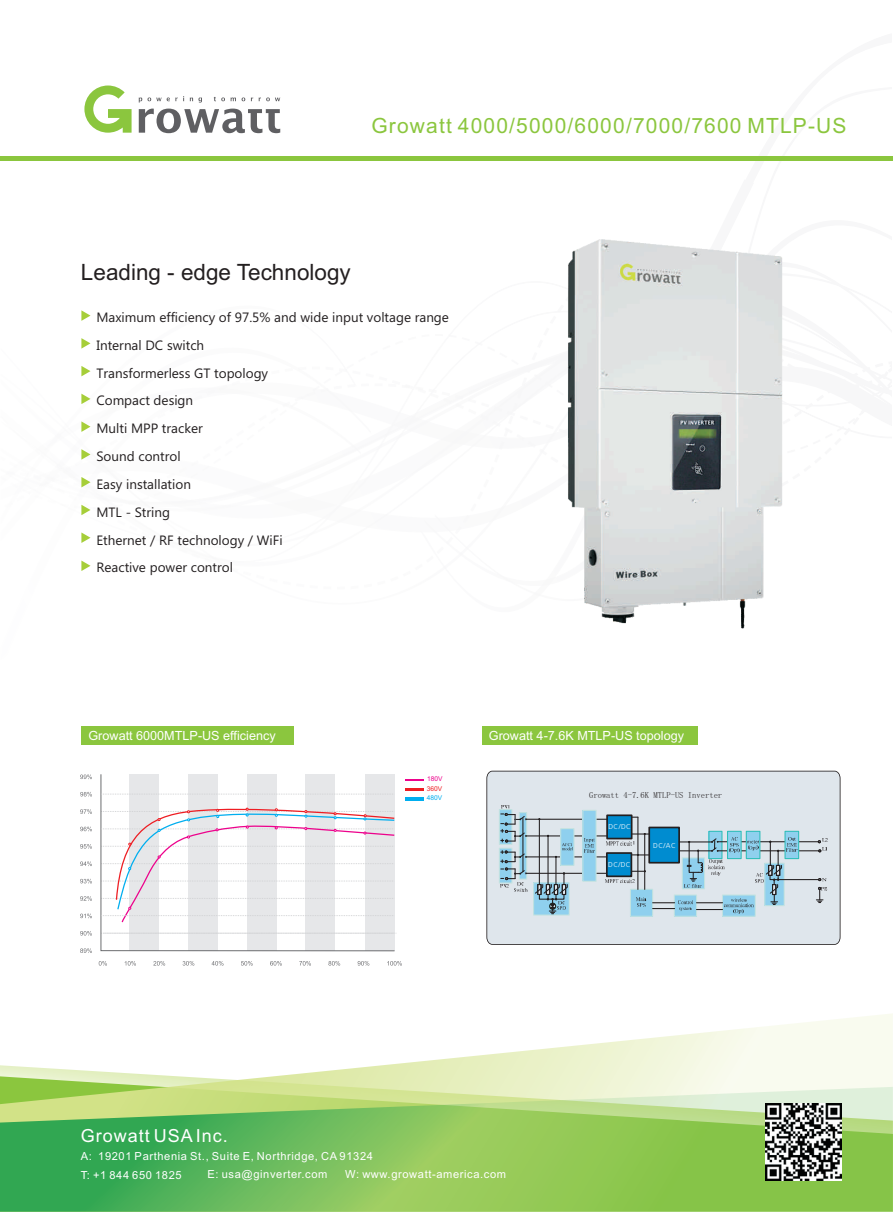
<style>
.page{position:relative;width:893px;height:1212px;background:#fff}
.page>*{position:absolute;margin:0;border:0;box-sizing:border-box;transform-origin:0 0}
.t1{font:22.5px "Arial";color:#231f20}
.t2{font:21px "Arial";letter-spacing:.055em;color:#8bc63e}
.t3{font:18px "Arial";letter-spacing:.055em;color:#fff}
.t4{font:13.5px/27.9px "Ebrima";color:#231f20}
.t5{font:12.6px "Arial";color:#fff}
.t6{font:11.1px "Arial";letter-spacing:.055em;color:#fff}
.t7{font:8.55px "Sim Sun";color:#231f20}
.t8{font:300 7.05px "True Frutiger";letter-spacing:.055em;color:#fff}
.t9{font:6.6px "Arial";color:#ed028c}
.t10{font:6.6px "Arial";color:#ee1d23}
.t11{font:6.6px "Arial";color:#00aeef}
</style>
<div class="page">
<svg style="left:0;top:1014px;width:893px;height:73px"></svg>
<svg style="left:0;top:1087px;width:893px;height:125px;background:#88c666"></svg>
<svg style="left:139px;top:96px;width:45px;height:7px"></svg>
<svg style="left:190px;top:97px;width:12px;height:6px"></svg>
<svg style="left:214px;top:97px;width:11px;height:4px"></svg>
<svg style="left:231px;top:97px;width:5px;height:4px"></svg>
<svg style="left:259px;top:97px;width:21px;height:4px"></svg>
<svg style="left:139px;top:109px;width:141px;height:24px"></svg>
<svg style="left:84px;top:86px;width:48px;height:47px"></svg>
<svg style="left:81px;top:310px;width:9px;height:11px"></svg>
<svg style="left:81px;top:338px;width:9px;height:11px"></svg>
<svg style="left:81px;top:505px;width:9px;height:10px"></svg>
<svg style="left:81px;top:366px;width:10px;height:121px"></svg>
<svg style="left:81px;top:532px;width:9px;height:11px"></svg>
<svg style="left:81px;top:560px;width:9px;height:11px"></svg>
<div style="left:81px;top:726px;width:213px;height:19px;background:#8bc63e"></div>
<hr style="left:0;top:156px;width:893px;height:4px;background:#8bc63e">
<div style="left:482px;top:726px;width:215px;height:19px;background:#8bc63e"></div>
<img style="left:567px;top:239px;width:216px;height:390px">
<svg style="left:80px;top:809px;width:12px;height:5px"></svg>
<svg style="left:80px;top:827px;width:12px;height:4px"></svg>
<svg style="left:80px;top:844px;width:12px;height:5px"></svg>
<svg style="left:80px;top:861px;width:12px;height:5px"></svg>
<svg style="left:80px;top:879px;width:12px;height:4px"></svg>
<svg style="left:80px;top:896px;width:12px;height:5px"></svg>
<svg style="left:80px;top:913px;width:12px;height:5px"></svg>
<svg style="left:80px;top:931px;width:12px;height:4px"></svg>
<svg style="left:80px;top:948px;width:12px;height:5px"></svg>
<svg style="left:99px;top:961px;width:8px;height:5px"></svg>
<svg style="left:125px;top:961px;width:11px;height:5px"></svg>
<svg style="left:153px;top:961px;width:12px;height:5px"></svg>
<svg style="left:183px;top:961px;width:11px;height:5px"></svg>
<svg style="left:212px;top:961px;width:11px;height:5px"></svg>
<svg style="left:241px;top:961px;width:12px;height:5px"></svg>
<svg style="left:270px;top:961px;width:12px;height:5px"></svg>
<svg style="left:299px;top:961px;width:12px;height:5px"></svg>
<svg style="left:328px;top:961px;width:12px;height:5px"></svg>
<svg style="left:358px;top:961px;width:11px;height:5px"></svg>
<svg style="left:387px;top:961px;width:15px;height:5px"></svg>
<svg style="left:100px;top:774px;width:295px;height:178px"></svg>
<svg style="left:80px;top:792px;width:12px;height:4px"></svg>
<svg style="left:80px;top:774px;width:12px;height:5px"></svg>
<svg style="left:101px;top:794px;width:293px;height:1px"></svg>
<hr style="left:405px;top:797px;width:19px;height:3px;background:#00aeef">
<hr style="left:405px;top:788px;width:19px;height:3px;background:#ee1d23">
<svg style="left:405px;top:779px;width:19px;height:2px"></svg>
<svg style="left:101px;top:804px;width:294px;height:120px"></svg>
<img style="left:765px;top:1104px;width:77px;height:76px">
<div style="left:487px;top:771px;width:353px;height:173px;background:#dfe6ec"></div>
<div style="left:499px;top:848px;width:13px;height:35px;border:1px solid #c2e2e0"></div>
<div style="left:499px;top:809px;width:13px;height:36px;border:1px solid #c2e2e0"></div>
<div style="left:533px;top:882px;width:37px;height:33px;border:1px solid #c2e2e0"></div>
<svg style="left:521px;top:842px;width:4px;height:8px"></svg>
<div style="left:519px;top:812px;width:8px;height:67px;border:1px solid #c2e2e0"></div>
<hr style="left:522px;top:818px;width:1px;height:53px;background:#231f20">
<hr style="left:526px;top:819px;width:82px;height:1px;background:#231f20">
<hr style="left:526px;top:835px;width:82px;height:1px;background:#231f20">
<hr style="left:526px;top:856px;width:81px;height:1px;background:#231f20">
<hr style="left:526px;top:873px;width:81px;height:1px;background:#231f20">
<hr style="left:539px;top:819px;width:1px;height:65px;background:#231f20">
<hr style="left:547px;top:836px;width:2px;height:48px;background:#231f20">
<div style="left:583px;top:810px;width:13px;height:71px;background:#8fd0ee"></div>
<div style="left:582px;top:810px;width:15px;height:72px;border:1px solid #c2e2e0"></div>
<svg style="left:584px;top:838px;width:11px;height:15px"></svg>
<div style="left:607px;top:815px;width:25px;height:23px;background:#008cd0"></div>
<div style="left:606px;top:814px;width:26px;height:25px;border:2px solid #231f20"></div>
<div style="left:607px;top:853px;width:24px;height:23px;background:#008cd0"></div>
<div style="left:606px;top:852px;width:26px;height:25px;border:2px solid #231f20"></div>
<hr style="left:718px;top:841px;width:100px;height:1px;background:#231f20">
<hr style="left:718px;top:850px;width:100px;height:1px;background:#231f20">
<svg style="left:818px;top:839px;width:9px;height:28px"></svg>
<img style="left:823px;top:878px;width:3px;height:9px">
<svg style="left:816px;top:887px;width:12px;height:19px"></svg>
<img style="left:558px;top:917px;width:7px;height:4px">
<img style="left:606px;top:842px;width:18px;height:5px">
<img style="left:606px;top:880px;width:18px;height:5px">
<img style="left:500px;top:884px;width:1px;height:20px">
<svg style="left:501px;top:850px;width:26px;height:54px"></svg>
<img style="left:507px;top:884px;width:2px;height:20px">
<svg style="left:501px;top:805px;width:26px;height:37px"></svg>
<div style="left:561px;top:829px;width:13px;height:36px;background:#8fd0ee"></div>
<div style="left:560px;top:828px;width:14px;height:38px;border:1px solid #c2e2e0"></div>
<svg style="left:534px;top:843px;width:38px;height:74px;background:#a0bac7"></svg>
<div style="left:727px;top:831px;width:14px;height:27px;background:#8fd0ee"></div>
<div style="left:727px;top:831px;width:15px;height:28px;border:1px solid #30beb9"></div>
<img style="left:729px;top:849px;width:2px;height:26px">
<div style="left:746px;top:831px;width:14px;height:27px;background:#8fd0ee"></div>
<div style="left:746px;top:831px;width:14px;height:28px;border:1px solid #30beb9"></div>
<div style="left:785px;top:831px;width:14px;height:27px;background:#8fd0ee"></div>
<div style="left:784px;top:831px;width:15px;height:28px;border:1px solid #30beb9"></div>
<div style="left:630px;top:889px;width:23px;height:28px;border:1px solid #c2e2e0"></div>
<div style="left:674px;top:894px;width:23px;height:23px;border:1px solid #c2e2e0"></div>
<div style="left:722px;top:895px;width:33px;height:21px;background:#8fd0ee"></div>
<div style="left:722px;top:894px;width:34px;height:23px;border:1px solid #c2e2e0"></div>
<img style="left:724px;top:904px;width:7px;height:4px">
<hr style="left:778px;top:879px;width:40px;height:1px;background:#231f20">
<svg style="left:731px;top:837px;width:66px;height:98px;background:#b9d1dc"></svg>
<svg style="left:624px;top:816px;width:100px;height:99px;background:#a0c2d3"></svg>
<h2 class="t2" style="left:371px;top:118px;width:477px">Growatt 4000/5000/6000/7000/7600 MTLP-US</h2>
<h1 class="t1" style="left:81px;top:264px;width:271px">Leading - edge Technology</h1>
<p class="t4" style="left:96px;top:304px;width:354px">Maximum efficiency of 97.5% and wide input voltage range<br>Internal DC switch<br>Transformerless GT topology<br>Compact design<br>Multi MPP tracker<br>Sound control<br>Easy installation<br>MTL - String<br>Ethernet / RF technology / WiFi<br>Reactive power control</p>
<p class="t5" style="left:88px;top:731px;width:189px">Growatt 6000MTLP-US efficiency</p>
<p class="t5" style="left:489px;top:731px;width:197px">Growatt 4-7.6K MTLP-US topology</p>
<p class="t9" style="left:427px;top:776px;width:17px">180V</p>
<p class="t10" style="left:427px;top:786px;width:17px">360V</p>
<p class="t11" style="left:427px;top:795px;width:17px">480V</p>
<p class="t7" style="left:589px;top:791px;width:135px">Growatt 4-7.6K MTLP-US Inverter</p>
<p class="t8" style="left:608px;top:823px;width:24px">DC/DC</p>
<p class="t8" style="left:653px;top:841px;width:24px">DC/AC</p>
<p class="t8" style="left:608px;top:861px;width:24px">DC/DC</p>
<h3 class="t3" style="left:81px;top:1129px;width:149px">Growatt USA Inc.</h3>
<p class="t6" style="left:81px;top:1171px;width:102px">T: +1 844 650 1825</p>
<p class="t6" style="left:208px;top:1170px;width:121px">E: usa@ginverter.com</p>
<p class="t6" style="left:345px;top:1170px;width:162px">W: www.growatt-america.com</p>
<p class="t6" style="left:81px;top:1152px;width:294px">A: 19201 Parthenia St., Suite E, Northridge, CA 91324</p>
</div>
